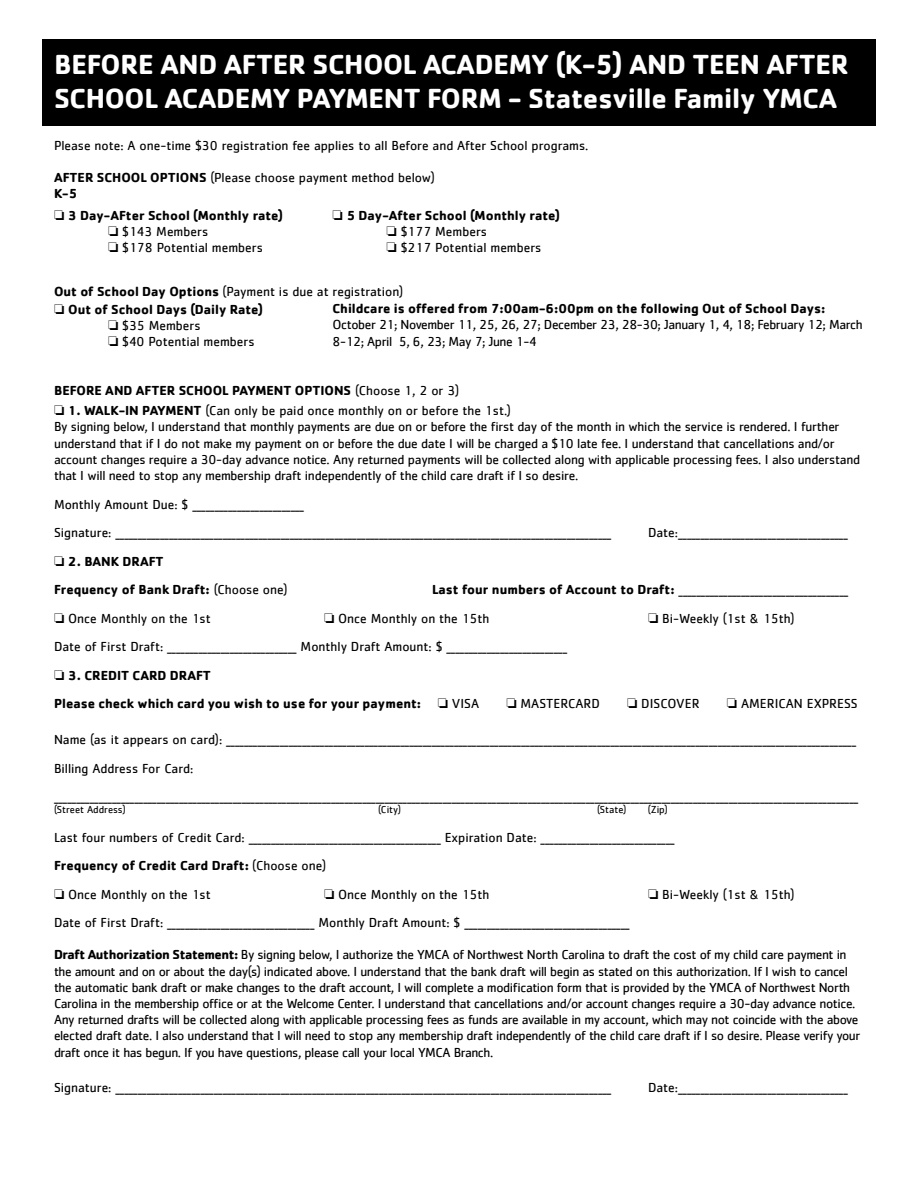
<style>
.page{position:relative;width:918px;height:1188px;background:#fff}
.page>*{position:absolute;margin:0;border:0;box-sizing:border-box;transform-origin:0 0}
.t1{font:700 28.5px/34.2px "Cachet";letter-spacing:-.01em;color:#fff}
.t2{font:13.5px/16.2px "Cachet";letter-spacing:-.02em;color:#000}
.t3{font:13.5px/28.5px "Cachet";color:#000}
.t4{font:700 13.5px/28.5px "Cachet";color:#000}
.t5{font:10.5px "Cachet";color:#000}
.s1{font-weight:700}
.s2{font-weight:400}
</style>
<div class="page">
<div style="left:42px;top:39px;width:834px;height:86px;background:#000"></div>
<h1 class="t1" style="left:54px;top:46px;width:796px">BEFORE AND AFTER SCHOOL ACADEMY (K-5) AND TEEN AFTER<br>SCHOOL ACADEMY PAYMENT FORM - Statesville Family YMCA</h1>
<p class="t3" style="left:54px;top:131px;width:536px">Please note: A one-time $30 registration fee applies to all Before and After School programs.</p>
<p class="t3" style="left:54px;top:169px;width:382px;line-height:16.2px"><span class="s1">AFTER SCHOOL OPTIONS</span> (Please choose payment method below)<br><span class="s1">K-5</span></p>
<p class="t4" style="left:54px;top:200px;width:231px">□ 3 Day-AFter School (Monthly rate)</p>
<p class="t3" style="left:108px;top:217px;width:102px">□ $143 Members</p>
<p class="t3" style="left:108px;top:233px;width:156px">□ $178 Potential members</p>
<p class="t4" style="left:333px;top:200px;width:229px">□ 5 Day-After School (Monthly rate)</p>
<p class="t3" style="left:387px;top:217px;width:102px">□ $177 Members</p>
<p class="t3" style="left:387px;top:233px;width:156px">□ $217 Potential members</p>
<p class="t3" style="left:54px;top:277px;width:351px"><span class="s1">Out of School Day Options</span> (Payment is due at registration)</p>
<p class="t4" style="left:54px;top:294px;width:211px">□ Out of School Days (Daily Rate)</p>
<p class="t3" style="left:108px;top:311px;width:94px">□ $35 Members</p>
<p class="t3" style="left:108px;top:327px;width:148px">□ $40 Potential members</p>
<p class="t4" style="left:54px;top:375px;width:407px">BEFORE AND AFTER SCHOOL PAYMENT OPTIONS <span class="s2">(Choose 1, 2 or 3)</span></p>
<p class="t2" style="left:54px;top:402px;width:808px">□ <span class="s1">1. WALK-IN PAYMENT</span> (Can only be paid once monthly on or before the 1st.)<br>By signing below, I understand that monthly payments are due on or before the first day of the month in which the service is rendered. I further understand that if I do not make my payment on or before the due date I will be charged a $10 late fee. I understand that cancellations and/or account changes require a 30-day advance notice. Any returned payments will be collected along with applicable processing fees. I also understand that I will need to stop any membership draft independently of the child care draft if I so desire.</p>
<p class="t3" style="left:54px;top:490px;width:559px">Monthly Amount Due: $ _________________________<br>Signature: _______________________________________________________________________________________________________________</p>
<p class="t4" style="left:333px;top:294px;width:494px">Childcare is offered from 7:00am-6:00pm on the following Out of School Days:</p>
<p class="t2" style="left:333px;top:316px;width:532px">October 21; November 11, 25, 26, 27; December 23, 28-30; January 1, 4, 18; February 12; March<br>8-12; April 5, 6, 23; May 7; June 1-4</p>
<p class="t2" style="left:648px;top:524px;width:201px">Date:______________________________________</p>
<p class="t4" style="left:54px;top:546px;width:235px">□ 2. BANK DRAFT<br>Frequency of Bank Draft: <span class="s2">(Choose one)</span></p>
<p class="t2" style="left:432px;top:581px;width:418px"><span class="s1">Last four numbers of Account to Draft:</span> ______________________________________</p>
<p class="t3" style="left:54px;top:604px;width:158px">□ Once Monthly on the 1st</p>
<p class="t3" style="left:324px;top:604px;width:167px">□ Once Monthly on the 15th</p>
<p class="t3" style="left:648px;top:604px;width:148px">□ Bi-Weekly (1st &amp; 15th)</p>
<p class="t3" style="left:54px;top:632px;width:515px">Date of First Draft: _____________________________ Monthly Draft Amount: $ ___________________________</p>
<p class="t4" style="left:54px;top:660px;width:427px">□ 3. CREDIT CARD DRAFT<br>Please check which card you wish to use for your payment: □ <span class="s2">VISA</span></p>
<p class="t3" style="left:506px;top:689px;width:95px">□ MASTERCARD</p>
<p class="t3" style="left:627px;top:689px;width:74px">□ DISCOVER</p>
<p class="t3" style="left:727px;top:689px;width:132px">□ AMERICAN EXPRESS</p>
<p class="t3" style="left:54px;top:725px;width:806px">Name (as it appears on card): _____________________________________________________________________________________________________________________________________________<br>Billing Address For Card: ____________________________________________________________________________________________________________________________________________________________________________________</p>
<p class="t5" style="left:54px;top:803px;width:73px">(Street Address)</p>
<p class="t5" style="left:378px;top:803px;width:25px">(City)</p>
<p class="t5" style="left:597px;top:803px;width:31px">(State)</p>
<p class="t5" style="left:648px;top:803px;width:21px">(Zip)</p>
<p class="t3" style="left:54px;top:823px;width:622px">Last four numbers of Credit Card: ___________________________________________ Expiration Date: ______________________________<br><span class="s1">Frequency of Credit Card Draft:</span> (Choose one)</p>
<p class="t3" style="left:54px;top:880px;width:158px">□ Once Monthly on the 1st</p>
<p class="t3" style="left:324px;top:880px;width:167px">□ Once Monthly on the 15th</p>
<p class="t3" style="left:648px;top:880px;width:148px">□ Bi-Weekly (1st &amp; 15th)</p>
<p class="t3" style="left:54px;top:908px;width:577px">Date of First Draft: _________________________________ Monthly Draft Amount: $ _____________________________________</p>
<p class="t2" style="left:54px;top:947px;width:808px"><span class="s1">Draft Authorization Statement:</span> By signing below, I authorize the YMCA of Northwest North Carolina to draft the cost of my child care payment in the amount and on or about the day(s) indicated above. I understand that the bank draft will begin as stated on this authorization. If I wish to cancel the automatic bank draft or make changes to the draft account, I will complete a modification form that is provided by the YMCA of Northwest North Carolina in the membership office or at the Welcome Center. I understand that cancellations and/or account changes require a 30-day advance notice.<br>Any returned drafts will be collected along with applicable processing fees as funds are available in my account, which may not coincide with the above elected draft date. I also understand that I will need to stop any membership draft independently of the child care draft if I so desire. Please verify your draft once it has begun. If you have questions, please call your local YMCA Branch.</p>
<p class="t3" style="left:54px;top:1073px;width:559px">Signature: _______________________________________________________________________________________________________________</p>
<p class="t2" style="left:648px;top:1080px;width:201px">Date:______________________________________</p>
</div>
